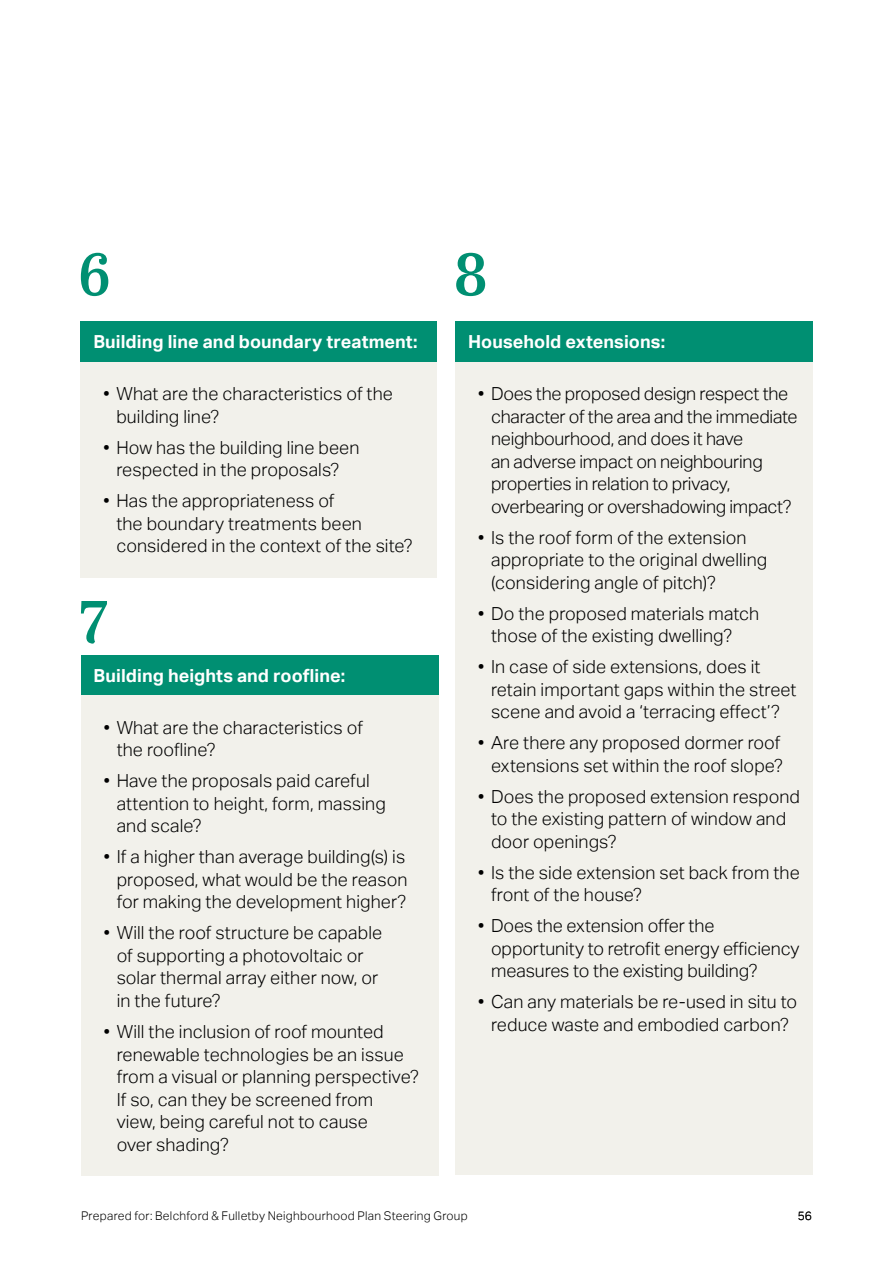
<style>
.page{position:relative;width:893px;height:1263px;background:#fff}
.page>*{position:absolute;margin:0;border:0;box-sizing:border-box;transform-origin:0 0}
.t1{font:60px "Abril Titling Sb";color:#008f72}
.t2{font:300 18px/22.5px "AECOM Sans";letter-spacing:.005em;color:#000}
.t3{font:300 18px/22.5px "AECOM Sans";letter-spacing:-.015em;color:#000}
.t4{font:700 18px "AECOM Sans";letter-spacing:.005em;color:#fff}
.t5{font:300 12px "AECOM Sans";letter-spacing:.02em;color:#000}
</style>
<div class="page">
<div style="left:81px;top:322px;width:356px;height:40px;background:#008f72"></div>
<div style="left:81px;top:362px;width:356px;height:216px;background:#f2f1eb"></div>
<div style="left:455px;top:322px;width:358px;height:40px;background:#008f72"></div>
<div style="left:455px;top:362px;width:358px;height:812px;background:#f2f1eb"></div>
<div style="left:81px;top:655px;width:357px;height:41px;background:#008f72"></div>
<div style="left:81px;top:696px;width:357px;height:480px;background:#f2f1eb"></div>
<h1 class="t1" style="left:78px;top:230px;width:33px">6</h1>
<h1 class="t1" style="left:455px;top:230px;width:34px">8</h1>
<p class="t4" style="left:93px;top:331px;width:326px">Building line and boundary treatment:</p>
<p class="t2" style="left:116px;top:383px;width:278px;text-indent:-13px">• What are the characteristics of the building line?</p>
<p class="t2" style="left:104px;top:436px;width:257px;text-align:center">• How has the building line been respected in the proposals?</p>
<p class="t2" style="left:116px;top:490px;width:298px;text-indent:-13px">• Has the appropriateness of<br>the boundary treatments been considered in the context of the site?</p>
<h1 class="t1" style="left:79px;top:578px;width:29px">7</h1>
<p class="t4" style="left:94px;top:665px;width:253px">Building heights and roofline:</p>
<p class="t2" style="left:117px;top:716px;width:248px;text-indent:-13px">• What are the characteristics of the roofline?</p>
<p class="t2" style="left:117px;top:770px;width:271px;text-indent:-13px">• Have the proposals paid careful attention to height, form, massing and scale?</p>
<p class="t2" style="left:117px;top:846px;width:292px;text-indent:-13px">• If a higher than average building(s) is proposed, what would be the reason for making the development higher?</p>
<p class="t2" style="left:117px;top:922px;width:267px;text-indent:-13px">• Will the roof structure be capable of supporting a photovoltaic or solar thermal array either now, or in the future?</p>
<p class="t2" style="left:117px;top:1020px;width:304px;text-indent:-13px">• Will the inclusion of roof mounted renewable technologies be an issue from a visual or planning perspective?<br>If so, can they be screened from<br>view, being careful not to cause<br>over shading?</p>
<p class="t4" style="left:468px;top:331px;width:199px">Household extensions:</p>
<p class="t3" style="left:491px;top:383px;width:308px;text-indent:-13px">• Does the proposed design respect the character of the area and the immediate neighbourhood, and does it have<br>an adverse impact on neighbouring properties in relation to privacy, overbearing or overshadowing impact?</p>
<p class="t2" style="left:491px;top:526px;width:278px;text-indent:-13px">• Is the roof form of the extension appropriate to the original dwelling (considering angle of pitch)?</p>
<p class="t2" style="left:491px;top:602px;width:270px;text-indent:-13px">• Do the proposed materials match those of the existing dwelling?</p>
<p class="t2" style="left:491px;top:656px;width:307px;text-indent:-13px">• In case of side extensions, does it retain important gaps within the street scene and avoid a ‘terracing effect’?</p>
<p class="t2" style="left:478px;top:732px;width:306px;text-align:right">• Are there any proposed dormer roof extensions set within the roof slope?</p>
<p class="t2" style="left:491px;top:785px;width:310px;text-indent:-13px">• Does the proposed extension respond to the existing pattern of window and door openings?</p>
<p class="t2" style="left:491px;top:861px;width:310px;text-indent:-13px">• Is the side extension set back from the front of the house?</p>
<p class="t2" style="left:491px;top:915px;width:310px;text-indent:-13px">• Does the extension offer the opportunity to retrofit energy efficiency measures to the existing building?</p>
<p class="t2" style="left:478px;top:991px;width:320px;text-align:center">• Can any materials be re-used in situ to reduce waste and embodied carbon?</p>
<p class="t5" style="left:81px;top:1208px;width:388px">Prepared for: Belchford &amp; Fulletby Neighbourhood Plan Steering Group</p>
<p class="t5" style="left:798px;top:1208px;width:16px">56</p>
</div>
